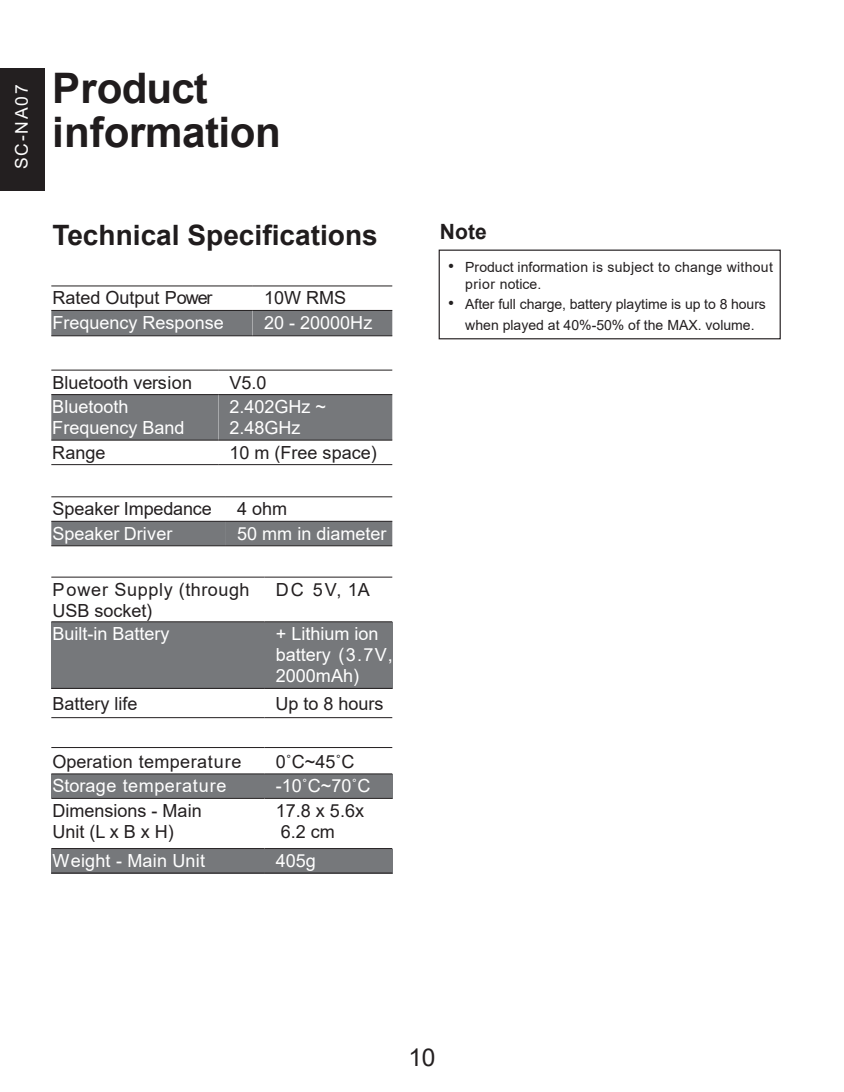
<style>
.page{position:relative;width:844px;height:1092px;background:#fff}
.page>*{position:absolute;margin:0;border:0;box-sizing:border-box;transform-origin:0 0}
.t1{font:700 42px/44.1px "Arial";letter-spacing:-.01em;color:#201c1d}
.t2{font:700 28px "Arial";color:#201c1d}
.t3{font:24.5px "Arial";color:#231f20}
.t4{font:700 21px "Arial";color:#201c1d}
.t5{font:18.2px/21px "Arial";color:#fff}
.t6{font:18.2px/21px "Arial";color:#231f20}
.t7{font:18.2px/21px "Arial";letter-spacing:.03em;color:#231f20}
.t8{font:18.2px "Arial";letter-spacing:.02em;color:#231f20}
.t9{font:18.2px "Arial";letter-spacing:.03em;color:#fff}
.t10{font:17.5px "Arial";letter-spacing:.1em;color:#fff}
.t11{font:14px/21px "Arial";color:#231f20;text-align:center}
.t12{font:14px/17.2px "Arial";letter-spacing:.02em;color:#231f20}
.s1{font-size:17.15px}
</style>
<div class="page">
<div style="left:0;top:69px;width:45px;height:122px;background:#231f20"></div>
<div style="left:51px;top:311px;width:341px;height:24px;background:#76787b"></div>
<hr style="left:51px;top:285px;width:202px;height:1px;background:#231f20">
<hr style="left:253px;top:285px;width:139px;height:1px;background:#231f20">
<hr style="left:51px;top:310px;width:202px;height:1px;background:#231f20">
<hr style="left:253px;top:310px;width:139px;height:1px;background:#231f20">
<hr style="left:51px;top:335px;width:202px;height:1px;background:#231f20">
<hr style="left:253px;top:335px;width:139px;height:1px;background:#231f20">
<div style="left:438px;top:249px;width:342px;height:90px;border:1px solid #201c1d"></div>
<div style="left:51px;top:395px;width:341px;height:44px;background:#76787b"></div>
<hr style="left:51px;top:369px;width:167px;height:1px;background:#231f20">
<hr style="left:218px;top:369px;width:174px;height:1px;background:#231f20">
<hr style="left:51px;top:394px;width:167px;height:1px;background:#231f20">
<hr style="left:218px;top:394px;width:174px;height:1px;background:#231f20">
<hr style="left:51px;top:439px;width:167px;height:1px;background:#231f20">
<hr style="left:218px;top:439px;width:174px;height:1px;background:#231f20">
<hr style="left:51px;top:464px;width:167px;height:1px;background:#231f20">
<hr style="left:218px;top:464px;width:174px;height:1px;background:#231f20">
<div style="left:51px;top:522px;width:341px;height:23px;background:#76787b"></div>
<hr style="left:51px;top:496px;width:175px;height:1px;background:#231f20">
<hr style="left:226px;top:496px;width:166px;height:1px;background:#231f20">
<hr style="left:51px;top:520px;width:175px;height:2px;background:#231f20">
<hr style="left:226px;top:520px;width:166px;height:2px;background:#231f20">
<hr style="left:51px;top:545px;width:175px;height:1px;background:#231f20">
<hr style="left:226px;top:545px;width:166px;height:1px;background:#231f20">
<hr style="left:51px;top:576px;width:213px;height:1px;background:#231f20">
<hr style="left:264px;top:576px;width:128px;height:1px;background:#231f20">
<div style="left:51px;top:621px;width:213px;height:67px;background:#76787b"></div>
<div style="left:264px;top:621px;width:128px;height:67px;background:#76787b"></div>
<hr style="left:51px;top:621px;width:213px;height:1px;background:#231f20">
<hr style="left:264px;top:621px;width:128px;height:1px;background:#231f20">
<hr style="left:51px;top:687px;width:213px;height:2px;background:#231f20">
<hr style="left:264px;top:687px;width:128px;height:2px;background:#231f20">
<hr style="left:51px;top:717px;width:213px;height:1px;background:#231f20">
<hr style="left:264px;top:717px;width:128px;height:1px;background:#231f20">
<div style="left:51px;top:774px;width:213px;height:25px;background:#76787b"></div>
<div style="left:263px;top:774px;width:129px;height:25px;background:#76787b"></div>
<div style="left:51px;top:848px;width:213px;height:25px;background:#76787b"></div>
<div style="left:257px;top:848px;width:135px;height:25px;background:#76787b"></div>
<hr style="left:51px;top:746px;width:213px;height:2px;background:#231f20">
<hr style="left:264px;top:746px;width:128px;height:2px;background:#231f20">
<hr style="left:51px;top:773px;width:213px;height:1px;background:#231f20">
<hr style="left:264px;top:773px;width:128px;height:1px;background:#231f20">
<hr style="left:51px;top:797px;width:213px;height:2px;background:#231f20">
<hr style="left:264px;top:797px;width:128px;height:2px;background:#231f20">
<hr style="left:51px;top:847px;width:213px;height:2px;background:#231f20">
<hr style="left:264px;top:847px;width:128px;height:2px;background:#231f20">
<hr style="left:51px;top:872px;width:213px;height:1px;background:#231f20">
<hr style="left:264px;top:872px;width:128px;height:1px;background:#231f20">
<p class="t10" style="left:9px;top:169px;width:86px;rotate:-90deg">SC-NA07</p>
<h1 class="t1" style="left:52px;top:67px;width:230px">Product information</h1>
<h2 class="t2" style="left:52px;top:215px;width:327px">Technical Specifications</h2>
<p class="t6" style="left:52px;top:287px;width:161px">Rated Output Power</p>
<p class="t6" style="left:264px;top:287px;width:84px">10W RMS</p>
<p class="t5" style="left:52px;top:312px;width:173px">Frequency Response</p>
<p class="t5" style="left:264px;top:312px;width:110px">20 - 20000Hz</p>
<p class="t6" style="left:52px;top:371px;width:141px">Bluetooth version</p>
<p class="t6" style="left:229px;top:371px;width:39px">V5.0</p>
<p class="t5" style="left:52px;top:396px;width:134px">Bluetooth<br>Frequency Band</p>
<p class="t5" style="left:229px;top:396px;width:98px">2.402GHz ~<br>2.48GHz</p>
<p class="t6" style="left:52px;top:441px;width:55px">Range</p>
<p class="t6" style="left:229px;top:441px;width:149px">10 m (Free space)</p>
<p class="t6" style="left:52px;top:498px;width:161px">Speaker Impedance</p>
<p class="t6" style="left:237px;top:498px;width:52px">4 ohm</p>
<p class="t5" style="left:52px;top:522px;width:122px">Speaker Driver</p>
<p class="t5" style="left:237px;top:522px;width:151px">50 mm in diameter</p>
<p class="t7" style="left:52px;top:578px;width:199px">Power Supply (through<br>USB socket)</p>
<p class="t6" style="left:276px;top:578px;width:96px">DC 5V, 1A</p>
<p class="t5" style="left:52px;top:623px;width:119px">Built-in Battery</p>
<p class="t5" style="left:276px;top:623px;width:119px">+ Lithium ion battery (3.7V,<br>2000mAh)</p>
<p class="t6" style="left:52px;top:692px;width:87px">Battery life</p>
<p class="t6" style="left:275px;top:692px;width:110px">Up to 8 hours</p>
<p class="t8" style="left:52px;top:749px;width:191px">Operation temperature</p>
<p class="t6" style="left:276px;top:750px;width:80px">0˚C~45˚C</p>
<p class="t9" style="left:52px;top:773px;width:176px">Storage temperature</p>
<p class="t5" style="left:276px;top:775px;width:96px">-10˚C~70˚C</p>
<p class="t6" style="left:52px;top:799px;width:151px">Dimensions - Main<br>Unit (L x B x H)</p>
<p class="t6" style="left:276px;top:799px;width:90px">17.8 x 5.6x<br>6.2 cm</p>
<p class="t5" style="left:52px;top:849px;width:154px">Weight - Main Unit</p>
<p class="t5" style="left:276px;top:849px;width:42px">405g</p>
<p class="t4" style="left:440px;top:217px;width:48px">Note</p>
<p class="t12" style="left:465px;top:258px;width:309px;text-indent:-17px"><span class="s1">•</span> Product information is subject to change without prior notice.</p>
<p class="t11" style="left:448px;top:293px;width:319px"><span class="s1">•</span> After full charge, battery playtime is up to 8 hours when played at 40%-50% of the MAX. volume.</p>
<h3 class="t3" style="left:408px;top:1040px;width:29px">10</h3>
</div>
